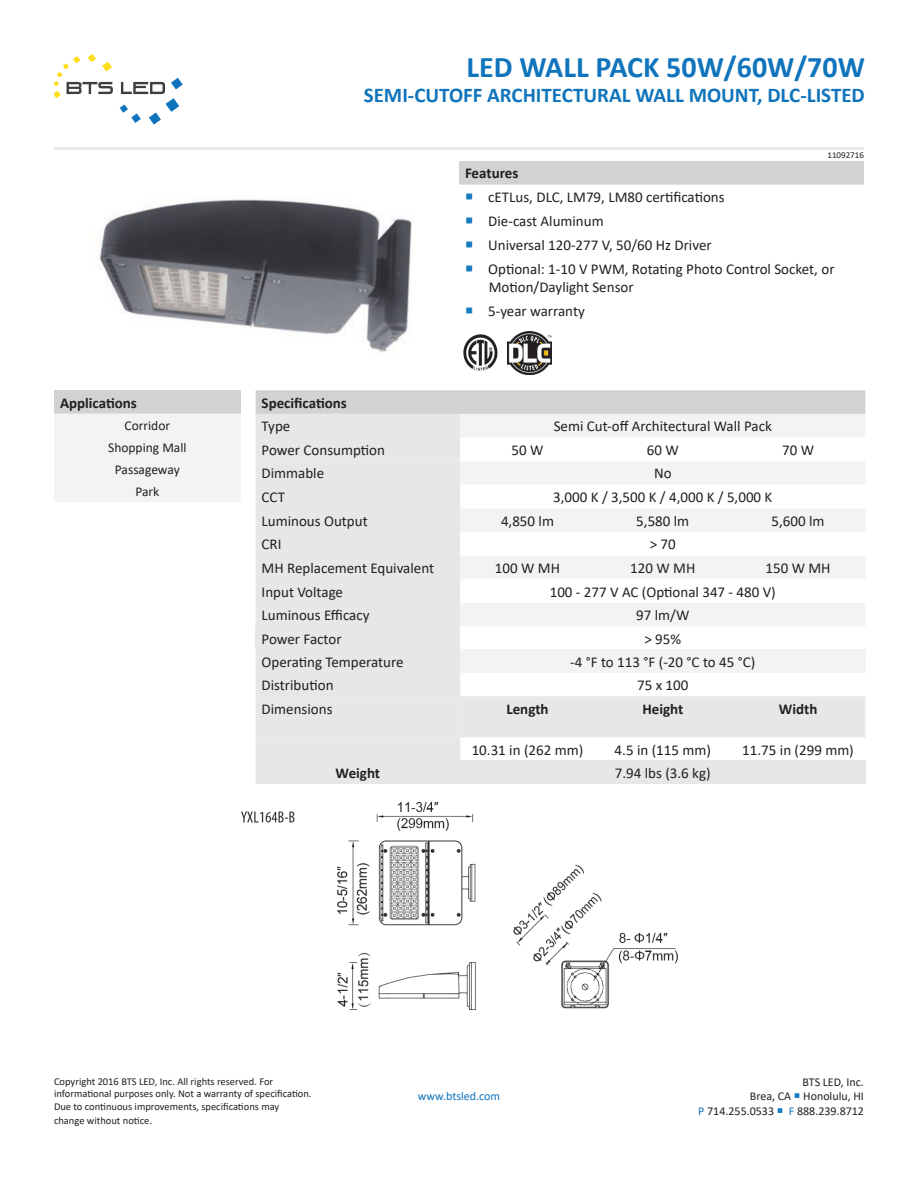
<style>
.page{position:relative;width:918px;height:1188px;background:#fff}
.page>*{position:absolute;margin:0;border:0;box-sizing:border-box;transform-origin:0 0}
.t1{font:700 30px "Calibri";color:#1074bc}
.t2{font:700 21px "Calibri";color:#1074bc}
.t3{font:15px/18px "Calibri";color:#231f20}
.t4{font:700 15px "Calibri";color:#231f20}
.t5{font:13.5px "Calibri";color:#231f20}
.t6{font:12px/14.4px "Calibri";color:#231f20;text-align:right}
.t7{font:12px "Calibri";color:#1074bc}
.t8{font:10.5px/12.6px "Calibri";color:#231f20}
.t9{font:9px "Calibri";color:#231f20}
.s1{color:#177bc1}
.s2{color:#1074bc}
</style>
<div class="page">
<img style="left:97px;top:199px;width:315px;height:157px">
<div style="left:459px;top:161px;width:405px;height:24px;background:#d1d2d4"></div>
<img style="left:463px;top:334px;width:35px;height:37px">
<img style="left:508px;top:331px;width:43px;height:44px">
<div style="left:54px;top:390px;width:187px;height:24px;background:#d1d2d4"></div>
<div style="left:54px;top:414px;width:186px;height:88px;background:#f2f3f4"></div>
<div style="left:460px;top:461px;width:405px;height:118px;background:#f2f3f4"></div>
<svg style="left:256px;top:390px;width:609px;height:71px"></svg>
<div style="left:256px;top:461px;width:204px;height:166px;background:#e6e7e9"></div>
<svg style="left:460px;top:485px;width:405px;height:71px"></svg>
<div style="left:460px;top:603px;width:405px;height:23px;background:#f2f3f4"></div>
<div style="left:256px;top:627px;width:204px;height:23px;background:#e6e7e9"></div>
<svg style="left:460px;top:649px;width:405px;height:1px"></svg>
<svg style="left:256px;top:650px;width:609px;height:134px"></svg>
<div style="left:460px;top:761px;width:405px;height:23px;background:#e6e7e9"></div>
<img style="left:241px;top:802px;width:436px;height:207px">
<svg style="left:54px;top:54px;width:59px;height:44px"></svg>
<svg style="left:120px;top:78px;width:63px;height:47px"></svg>
<hr style="left:54px;top:147px;width:810px;height:2px;background:#e6e7e9">
<p class="t1" style="left:466px;top:45px;width:400px">LED WALL PACK 50W/60W/70W</p>
<p class="t2" style="left:364px;top:80px;width:503px">SEMI-CUTOFF ARCHITECTURAL WALL MOUNT, DLC-LISTED</p>
<p class="t9" style="left:828px;top:149px;width:38px">11092716</p>
<p class="t4" style="left:60px;top:392px;width:78px">Applications</p>
<p class="t5" style="left:125px;top:416px;width:47px">Corridor</p>
<p class="t5" style="left:108px;top:438px;width:80px">Shopping Mall</p>
<p class="t5" style="left:115px;top:460px;width:66px">Passageway</p>
<p class="t5" style="left:135px;top:482px;width:26px">Park</p>
<p class="t4" style="left:465px;top:162px;width:55px">Features</p>
<p class="t3" style="left:465px;top:189px;width:261px"><span class="s1">○</span> cETLus, DLC, LM79, LM80 certifications</p>
<p class="t3" style="left:465px;top:213px;width:140px"><span class="s1">○</span> Die-cast Aluminum</p>
<p class="t3" style="left:465px;top:237px;width:248px"><span class="s1">○</span> Universal 120-277 V, 50/60 Hz Driver</p>
<p class="t3" style="left:489px;top:261px;width:347px;text-indent:-24px"><span class="s1">○</span> Optional: 1-10 V PWM, Rotating Photo Control Socket, or<br>Motion/Daylight Sensor</p>
<p class="t3" style="left:465px;top:302px;width:121px"><span class="s1">○</span> 5-year warranty</p>
<p class="t4" style="left:262px;top:392px;width:87px">Specifications</p>
<p class="t3" style="left:262px;top:418px;width:30px">Type</p>
<p class="t3" style="left:554px;top:418px;width:220px">Semi Cut-off Architectural Wall Pack</p>
<p class="t3" style="left:262px;top:441px;width:125px">Power Consumption</p>
<p class="t3" style="left:512px;top:441px;width:33px">50 W</p>
<p class="t3" style="left:647px;top:441px;width:33px">60 W</p>
<p class="t3" style="left:782px;top:441px;width:33px">70 W</p>
<p class="t3" style="left:262px;top:465px;width:64px">Dimmable</p>
<p class="t3" style="left:654px;top:465px;width:19px">No</p>
<p class="t3" style="left:262px;top:489px;width:25px">CCT</p>
<p class="t3" style="left:553px;top:489px;width:221px">3,000 K / 3,500 K / 4,000 K / 5,000 K</p>
<p class="t3" style="left:262px;top:512px;width:108px">Luminous Output</p>
<p class="t3" style="left:501px;top:512px;width:54px">4,850 lm</p>
<p class="t3" style="left:636px;top:512px;width:54px">5,580 lm</p>
<p class="t3" style="left:772px;top:512px;width:54px">5,600 lm</p>
<p class="t3" style="left:262px;top:536px;width:21px">CRI</p>
<p class="t3" style="left:650px;top:536px;width:28px">&gt; 70</p>
<p class="t3" style="left:262px;top:560px;width:174px">MH Replacement Equivalent</p>
<p class="t3" style="left:495px;top:560px;width:67px">100 W MH</p>
<p class="t3" style="left:630px;top:560px;width:67px">120 W MH</p>
<p class="t3" style="left:766px;top:560px;width:67px">150 W MH</p>
<p class="t3" style="left:262px;top:583px;width:83px">Input Voltage</p>
<p class="t3" style="left:550px;top:583px;width:228px">100 - 277 V AC (Optional 347 - 480 V)</p>
<p class="t3" style="left:262px;top:607px;width:110px">Luminous Efficacy</p>
<p class="t3" style="left:636px;top:607px;width:55px">97 lm/W</p>
<p class="t3" style="left:262px;top:630px;width:82px">Power Factor</p>
<p class="t3" style="left:644px;top:630px;width:38px">&gt; 95%</p>
<p class="t3" style="left:262px;top:654px;width:144px">Operating Temperature</p>
<p class="t3" style="left:570px;top:654px;width:187px">-4 °F to 113 °F (-20 °C to 45 °C)</p>
<p class="t3" style="left:262px;top:677px;width:73px">Distribution</p>
<p class="t3" style="left:637px;top:677px;width:53px">75 x 100</p>
<p class="t3" style="left:262px;top:700px;width:72px">Dimensions</p>
<p class="t4" style="left:506px;top:698px;width:44px">Length</p>
<p class="t4" style="left:642px;top:698px;width:42px">Height</p>
<p class="t4" style="left:779px;top:698px;width:40px">Width</p>
<p class="t3" style="left:472px;top:741px;width:113px">10.31 in (262 mm)</p>
<p class="t3" style="left:615px;top:741px;width:98px">4.5 in (115 mm)</p>
<p class="t3" style="left:742px;top:741px;width:113px">11.75 in (299 mm)</p>
<p class="t4" style="left:336px;top:762px;width:46px">Weight</p>
<p class="t3" style="left:615px;top:765px;width:97px">7.94 lbs (3.6 kg)</p>
<p class="t8" style="left:54px;top:1075px;width:259px">Copyright 2016 BTS LED, Inc. All rights reserved. For informational purposes only. Not a warranty of specification.<br>Due to continuous improvements, specifications may</p>
<p class="t8" style="left:54px;top:1115px;width:100px">change without notice.</p>
<p class="t7" style="left:418px;top:1088px;width:83px">www.btsled.com</p>
<p class="t6" style="left:803px;top:1075px;width:63px">BTS LED, Inc.</p>
<p class="t6" style="left:698px;top:1089px;width:167px">Brea, CA <span class="s1">○</span> Honolulu, HI<br><span class="s2">P</span> 714.255.0533 <span class="s1">○</span> <span class="s2">F</span> 888.239.8712</p>
</div>
